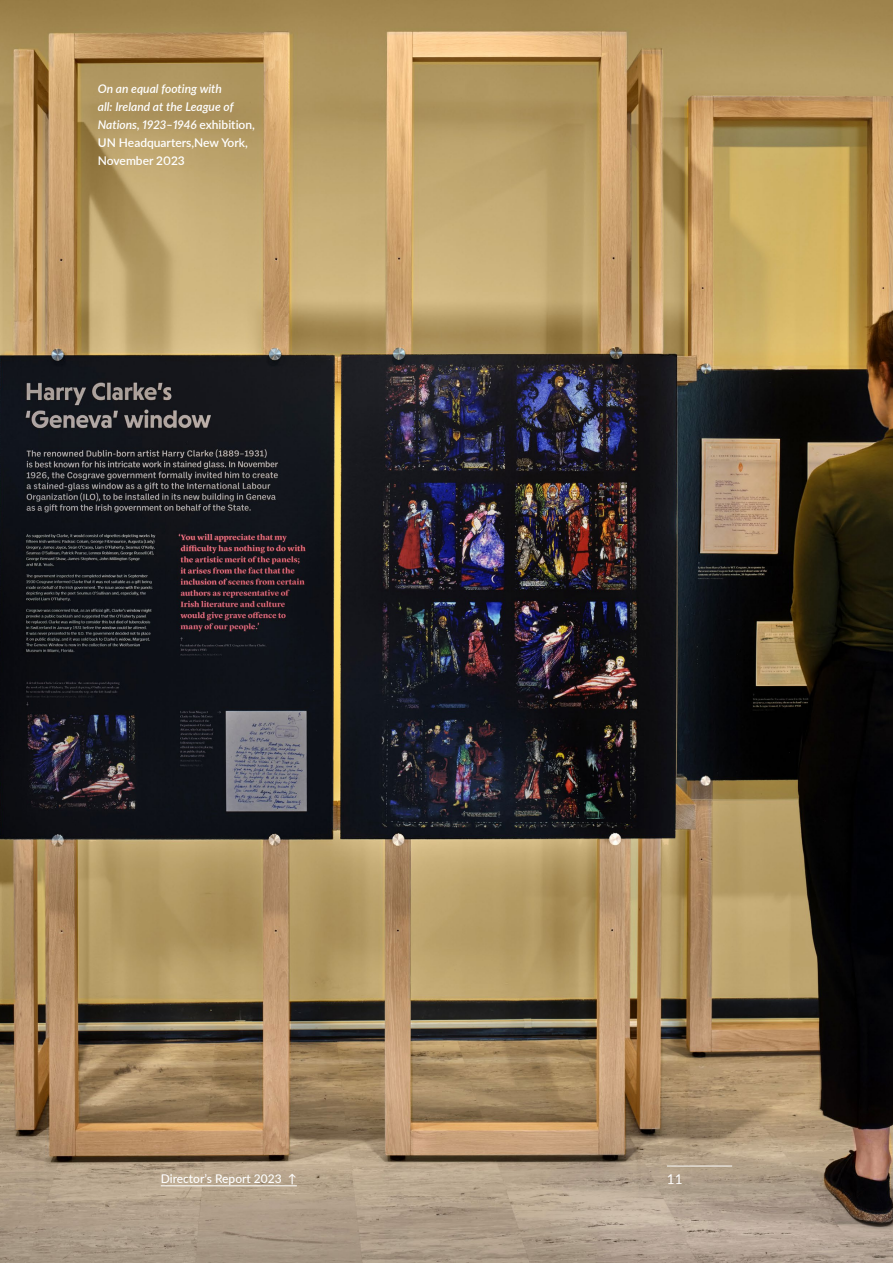
<style>
.page{position:relative;width:893px;height:1263px;background:#fff}
.page>*{position:absolute;margin:0;border:0;box-sizing:border-box;transform-origin:0 0}
.t1{font:13.5px "Lato";color:#fff}
.t2{font:italic 600 12px/18px "Lato";color:#fff}
.t3{font:500 12px "Lato";color:#fff}
.s1{font-style:normal}
</style>
<div class="page">
<img style="left:0;top:0;width:893px;height:1263px">
<hr style="left:667px;top:1166px;width:65px;height:1px;background:#fff">
<hr style="left:161px;top:1185px;width:136px;height:1px;background:#fff">
<p class="t2" style="left:98px;top:79px;width:159px">On an equal footing with<br>all: Ireland at the League of<br>Nations, 1923–1946 <span class="s1">exhibition,<br>UN Headquarters,New York,<br>November 2023</span></p>
<p class="t3" style="left:161px;top:1170px;width:138px">Director’s Report 2023 ↑</p>
<p class="t1" style="left:667px;top:1170px;width:17px">11</p>
</div>
